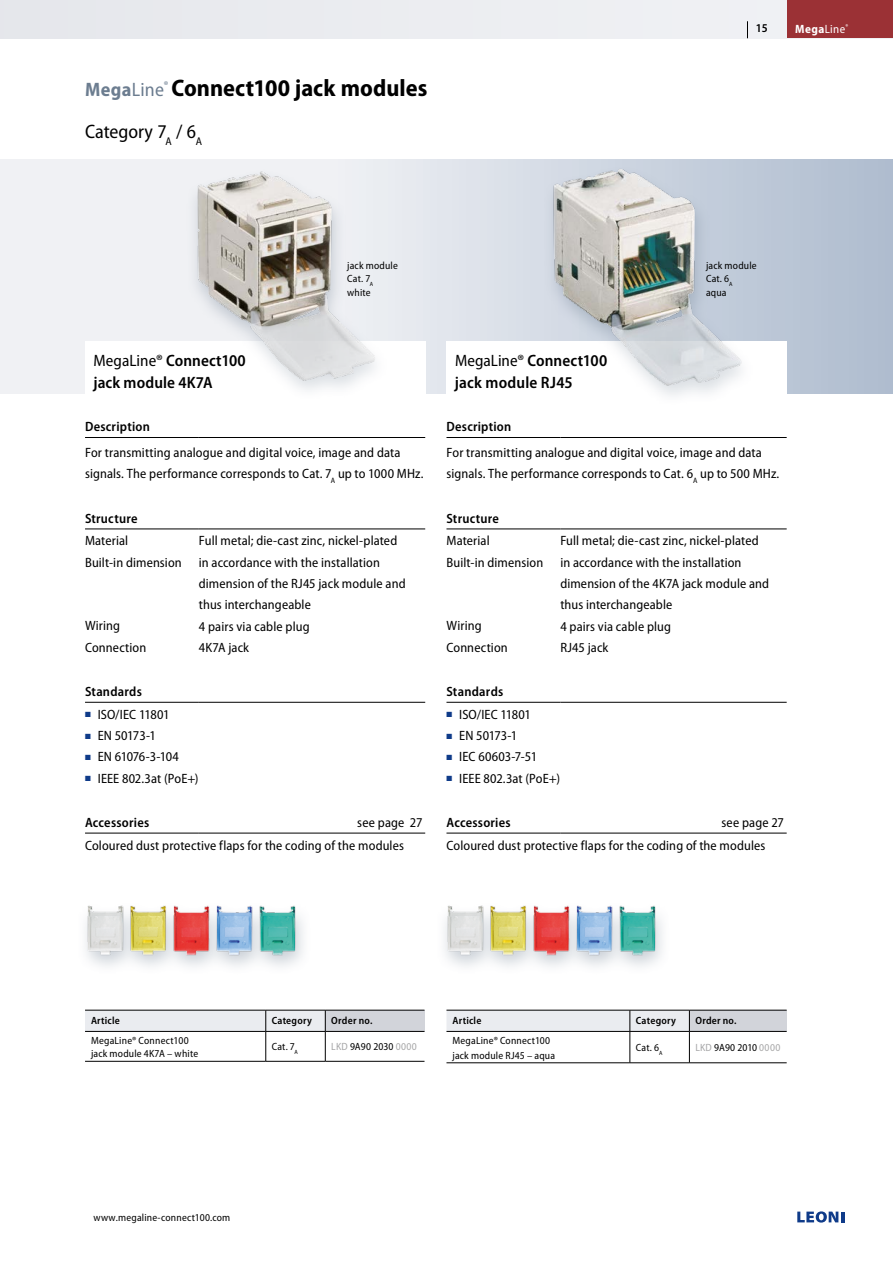
<style>
.page{position:relative;width:893px;height:1263px;background:#fff}
.page>*{position:absolute;margin:0;border:0;box-sizing:border-box;transform-origin:0 0}
.t1{font:700 semi-condensed 24px "Myriad Pro";letter-spacing:.005em;color:#000}
.t2{font:semi-condensed 19.5px "Myriad Pro";color:#000}
.t3{font:600 semi-condensed 16.5px/21.3px "Myriad Pro";letter-spacing:.005em;color:#000}
.t4{font:semi-condensed 13.5px/21.3px "Myriad Pro";letter-spacing:.01em;color:#000}
.t5{font:600 semi-condensed 13.5px "Myriad Pro";letter-spacing:.02em;color:#000}
.t6{font:semi-condensed 13.5px "Myriad Pro";letter-spacing:-.03em;color:#000}
.t7{font:700 semi-condensed 12px "Myriad Pro";color:#fff}
.t8{font:600 semi-condensed 12px "Myriad Pro";color:#000}
.t9{font:semi-condensed 10.5px/13.5px "Myriad Pro";letter-spacing:.015em;color:#000}
.t10{font:600 semi-condensed 10.5px "Myriad Pro";letter-spacing:.025em;color:#000}
.s1{font-size:19.5px;color:#6c7d90}
.s2{font-weight:400;font-size:19.5px;color:#6c7d90}
.s3{font-weight:400}
.s4{color:#0f3b89}
.s5{color:#a7a7a8}
</style>
<div class="page">
<div style="left:0;top:0;width:893px;height:38px;background:#ebedf0"></div>
<div style="left:787px;top:0;width:106px;height:38px;background:#9b3135"></div>
<svg style="left:0;top:159px;width:893px;height:234px"></svg>
<div style="left:446px;top:341px;width:341px;height:74px;background:#fff"></div>
<hr style="left:446px;top:437px;width:114px;height:1px;background:#000">
<hr style="left:560px;top:437px;width:227px;height:1px;background:#000">
<hr style="left:446px;top:702px;width:114px;height:1px;background:#000">
<hr style="left:560px;top:702px;width:227px;height:1px;background:#000">
<hr style="left:446px;top:833px;width:114px;height:1px;background:#000">
<hr style="left:560px;top:833px;width:227px;height:1px;background:#000">
<hr style="left:446px;top:529px;width:114px;height:1px;background:#000">
<hr style="left:560px;top:529px;width:227px;height:1px;background:#000">
<svg style="left:85px;top:1010px;width:339px;height:51px"></svg>
<hr style="left:85px;top:1031px;width:181px;height:1px;background:#000">
<hr style="left:266px;top:1031px;width:59px;height:1px;background:#000">
<hr style="left:265px;top:1031px;width:1px;height:30px;background:#000">
<hr style="left:325px;top:1031px;width:99px;height:1px;background:#000">
<hr style="left:325px;top:1031px;width:1px;height:30px;background:#000">
<hr style="left:85px;top:1061px;width:181px;height:1px;background:#000">
<hr style="left:266px;top:1061px;width:59px;height:1px;background:#000">
<hr style="left:325px;top:1061px;width:99px;height:1px;background:#000">
<svg style="left:446px;top:1010px;width:341px;height:52px"></svg>
<hr style="left:446px;top:1031px;width:184px;height:1px;background:#000">
<hr style="left:630px;top:1031px;width:59px;height:1px;background:#000">
<hr style="left:630px;top:1031px;width:1px;height:31px;background:#000">
<hr style="left:689px;top:1031px;width:98px;height:1px;background:#000">
<hr style="left:689px;top:1031px;width:1px;height:31px;background:#000">
<hr style="left:446px;top:1062px;width:184px;height:1px;background:#000">
<hr style="left:630px;top:1062px;width:59px;height:1px;background:#000">
<hr style="left:689px;top:1062px;width:98px;height:1px;background:#000">
<div style="left:85px;top:341px;width:340px;height:74px;background:#fff"></div>
<hr style="left:85px;top:437px;width:114px;height:1px;background:#000">
<hr style="left:199px;top:437px;width:226px;height:1px;background:#000">
<hr style="left:85px;top:702px;width:114px;height:1px;background:#000">
<hr style="left:199px;top:702px;width:226px;height:1px;background:#000">
<hr style="left:85px;top:833px;width:114px;height:1px;background:#000">
<hr style="left:199px;top:833px;width:226px;height:1px;background:#000">
<hr style="left:85px;top:529px;width:114px;height:1px;background:#000">
<hr style="left:199px;top:529px;width:226px;height:1px;background:#000">
<div style="left:543px;top:165px;width:212px;height:242px;background:#6c7d90;opacity:.35"></div>
<img style="left:547px;top:166px;width:205px;height:229px">
<img style="left:182px;top:166px;width:210px;height:223px">
<div style="left:436px;top:901px;width:235px;height:75px;background:#6c7d90;opacity:.35"></div>
<img style="left:445px;top:904px;width:214px;height:54px">
<div style="left:77px;top:901px;width:234px;height:75px;background:#6c7d90;opacity:.35"></div>
<img style="left:86px;top:904px;width:214px;height:54px">
<svg style="left:797px;top:1211px;width:47px;height:11px"></svg>
<svg style="left:747px;top:21px;width:1px;height:17px"></svg>
<h1 class="t1" style="left:85px;top:72px;width:344px"><span class="s1">Mega</span><span class="s2">Line</span><sup>®</sup> Connect100 jack modules</h1>
<h2 class="t2" style="left:85px;top:120px;width:119px">Category 7<sub>A</sub> / 6<sub>A</sub></h2>
<p class="t8" style="left:756px;top:21px;width:13px">15</p>
<p class="t7" style="left:795px;top:21px;width:55px">Mega<span class="s3">Line</span><sup>®</sup></p>
<p class="t9" style="left:347px;top:258px;width:52px">jack module<br>Cat. 7<sub>A </sub>white</p>
<p class="t3" style="left:94px;top:350px;width:154px"><span class="s3">MegaLine®</span> Connect100 jack module 4K7A</p>
<p class="t5" style="left:85px;top:418px;width:66px">Description</p>
<p class="t4" style="left:85px;top:442px;width:340px">For transmitting analogue and digital voice, image and data signals. The performance corresponds to Cat. 7<sub>A</sub> up to 1000 MHz.</p>
<p class="t5" style="left:85px;top:509px;width:54px">Structure</p>
<p class="t4" style="left:85px;top:530px;width:98px">Material<br>Built-in dimension</p>
<p class="t4" style="left:199px;top:530px;width:208px">Full metal; die-cast zinc, nickel-plated in accordance with the installation dimension of the RJ45 jack module and thus interchangeable<br>4 pairs via cable plug<br>4K7A jack</p>
<p class="t4" style="left:85px;top:615px;width:63px">Wiring<br>Connection</p>
<p class="t5" style="left:85px;top:683px;width:58px">Standards</p>
<p class="t4" style="left:85px;top:703px;width:86px"><span class="s4">■</span> ISO/IEC 11801</p>
<p class="t4" style="left:85px;top:725px;width:72px"><span class="s4">■</span> EN 50173-1</p>
<p class="t6" style="left:85px;top:748px;width:95px"><span class="s4">■</span> EN 61076-3-104</p>
<p class="t4" style="left:85px;top:767px;width:115px"><span class="s4">■</span> IEEE 802.3at (PoE+)</p>
<p class="t5" style="left:85px;top:814px;width:66px">Accessories</p>
<p class="t4" style="left:85px;top:810px;width:339px;line-height:23px;text-indent:272px">see page 27<br>Coloured dust protective flaps for the coding of the modules</p>
<p class="t9" style="left:706px;top:258px;width:52px">jack module<br>Cat. 6<sub>A<br></sub>aqua</p>
<p class="t3" style="left:455px;top:350px;width:154px"><span class="s3">MegaLine®</span> Connect100 jack module RJ45</p>
<p class="t5" style="left:446px;top:418px;width:66px">Description</p>
<p class="t4" style="left:446px;top:442px;width:334px">For transmitting analogue and digital voice, image and data signals. The performance corresponds to Cat. 6<sub>A</sub> up to 500 MHz.</p>
<p class="t5" style="left:446px;top:509px;width:54px">Structure</p>
<p class="t4" style="left:446px;top:530px;width:98px">Material<br>Built-in dimension</p>
<p class="t4" style="left:560px;top:530px;width:210px">Full metal; die-cast zinc, nickel-plated in accordance with the installation dimension of the 4K7A jack module and thus interchangeable<br>4 pairs via cable plug<br>RJ45 jack</p>
<p class="t4" style="left:446px;top:615px;width:63px">Wiring<br>Connection</p>
<p class="t5" style="left:446px;top:683px;width:58px">Standards</p>
<p class="t4" style="left:446px;top:703px;width:86px"><span class="s4">■</span> ISO/IEC 11801</p>
<p class="t4" style="left:446px;top:725px;width:72px"><span class="s4">■</span> EN 50173-1</p>
<p class="t4" style="left:446px;top:746px;width:92px"><span class="s4">■</span> IEC 60603-7-51</p>
<p class="t4" style="left:446px;top:767px;width:115px"><span class="s4">■</span> IEEE 802.3at (PoE+)</p>
<p class="t5" style="left:446px;top:814px;width:66px">Accessories</p>
<p class="t4" style="left:446px;top:810px;width:339px;line-height:23px;text-indent:275px">see page 27<br>Coloured dust protective flaps for the coding of the modules</p>
<p class="t10" style="left:91px;top:1014px;width:30px">Article</p>
<p class="t10" style="left:272px;top:1014px;width:42px">Category</p>
<p class="t10" style="left:331px;top:1014px;width:43px">Order no.</p>
<p class="t9" style="left:91px;top:1033px;width:109px">MegaLine® Connect100 jack module 4K7A – white</p>
<p class="t9" style="left:272px;top:1040px;width:28px">Cat. 7<sub>A</sub></p>
<p class="t9" style="left:331px;top:1040px;width:87px"><span class="s5">LKD</span> 9A90 2030 <span class="s5">0000</span></p>
<p class="t10" style="left:452px;top:1014px;width:30px">Article</p>
<p class="t10" style="left:636px;top:1014px;width:42px">Category</p>
<p class="t10" style="left:695px;top:1014px;width:43px">Order no.</p>
<p class="t9" style="left:452px;top:1032px;width:104px;line-height:15px">MegaLine® Connect100 jack module RJ45 – aqua</p>
<p class="t9" style="left:636px;top:1041px;width:28px">Cat. 6<sub>A</sub></p>
<p class="t9" style="left:695px;top:1041px;width:86px"><span class="s5">LKD</span> 9A90 2010 <span class="s5">0000</span></p>
<p class="t9" style="left:93px;top:1211px;width:139px">www.megaline-connect100.com</p>
</div>
